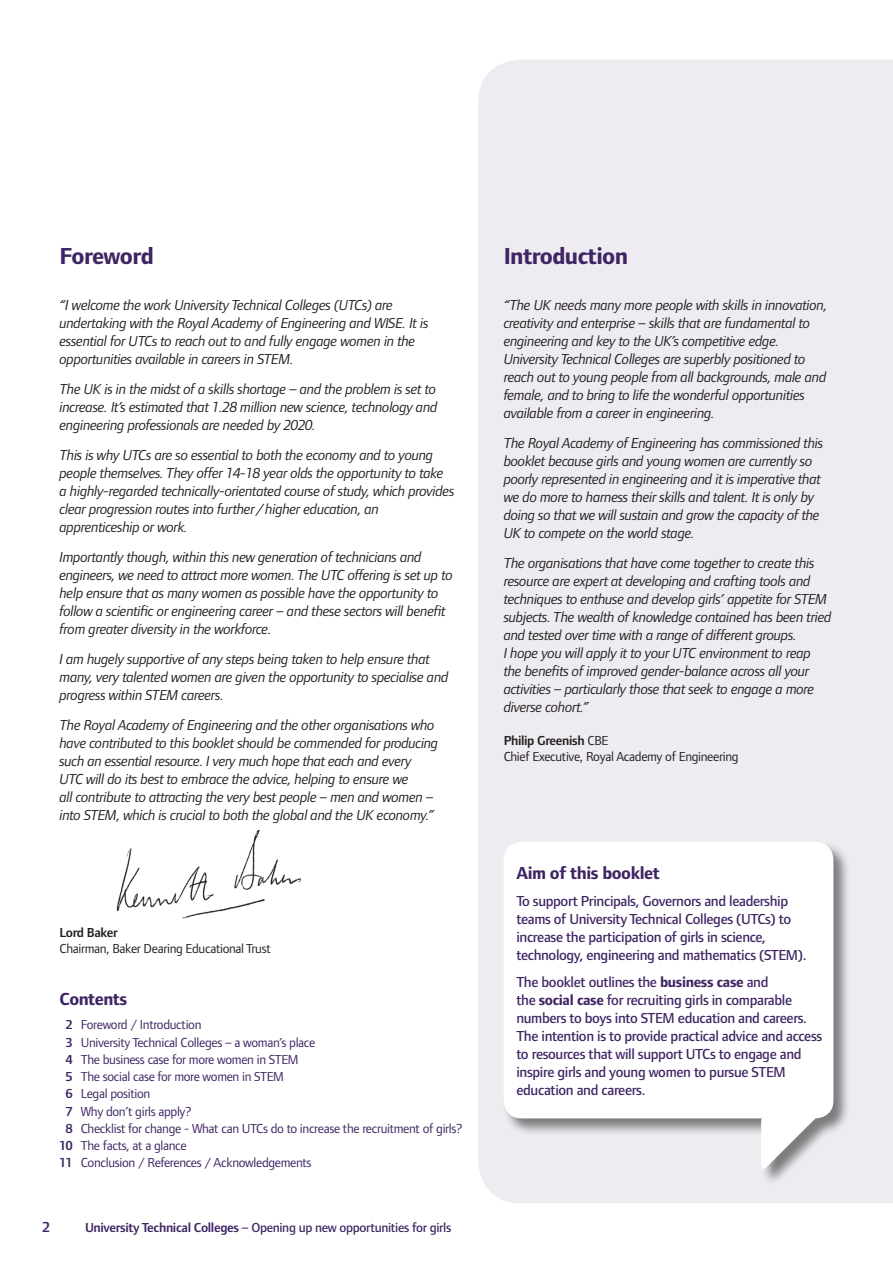
<style>
.page{position:relative;width:893px;height:1263px;background:#fff}
.page>*{position:absolute;margin:0;border:0;box-sizing:border-box;transform-origin:0 0}
.t1{font:700 24px "Foundry Form Sans";letter-spacing:-.025em;color:#3f2563}
.t2{font:700 18px "Foundry Form Sans";letter-spacing:-.025em;color:#3f2563}
.t3{font:italic 15px/18px "Foundry Form Sans";letter-spacing:-.025em;color:#231f20}
.t4{font:500 15px/18px "Foundry Form Sans";letter-spacing:-.025em;color:#3f2563}
.t5{font:600 15px "Foundry Form Sans";color:#3f2563}
.t6{font:13.5px "Foundry Form Sans";letter-spacing:-.025em;color:#3f2563}
.t7{font:13.5px/16.5px "Foundry Form Sans";letter-spacing:-.025em;color:#231f20}
.t8{font:500 13.5px "Foundry Form Sans";letter-spacing:-.025em;color:#3f2563}
.t9{font:600 13.5px "Foundry Form Sans";letter-spacing:-.025em;color:#231f20}
.s1{font-weight:600}
.s2{font-weight:700}
</style>
<div class="page">
<div style="left:478px;top:60px;width:415px;height:1143px;background:#eeecf1"></div>
<img style="left:116px;top:830px;width:184px;height:89px">
<div style="left:503px;top:841px;width:348px;height:344px;background:#231f20;opacity:.55"></div>
<svg style="left:504px;top:842px;width:329px;height:330px"></svg>
<h1 class="t1" style="left:60px;top:242px;width:96px">Foreword</h1>
<h1 class="t1" style="left:504px;top:242px;width:126px">Introduction</h1>
<p class="t3" style="left:60px;top:295px;width:371px">“I welcome the work University Technical Colleges (UTCs) are undertaking with the Royal Academy of Engineering and WISE. It is essential for UTCs to reach out to and fully engage women in the opportunities available in careers in STEM.</p>
<p class="t3" style="left:60px;top:379px;width:380px;text-align:justify">The UK is in the midst of a skills shortage – and the problem is set to increase. It’s estimated that 1.28 million new science, technology and engineering professionals are needed by 2020.</p>
<p class="t3" style="left:60px;top:445px;width:397px">This is why UTCs are so essential to both the economy and to young people themselves. They offer 14-18 year olds the opportunity to take a highly-regarded technically-orientated course of study, which provides clear progression routes into further / higher education, an apprenticeship or work.</p>
<p class="t3" style="left:60px;top:547px;width:395px">Importantly though, within this new generation of technicians and engineers, we need to attract more women. The UTC offering is set up to help ensure that as many women as possible have the opportunity to follow a scientific or engineering career – and these sectors will benefit from greater diversity in the workforce.</p>
<p class="t3" style="left:60px;top:649px;width:391px">I am hugely supportive of any steps being taken to help ensure that many, very talented women are given the opportunity to specialise and progress within STEM careers.</p>
<p class="t3" style="left:60px;top:715px;width:380px">The Royal Academy of Engineering and the other organisations who have contributed to this booklet should be commended for producing such an essential resource. I very much hope that each and every UTC will do its best to embrace the advice, helping to ensure we<br>all contribute to attracting the very best people – men and women – into STEM, which is crucial to both the global and the UK economy.”</p>
<p class="t9" style="left:60px;top:924px;width:60px">Lord Baker</p>
<p class="t7" style="left:60px;top:940px;width:213px">Chairman, Baker Dearing Educational Trust</p>
<p class="t2" style="left:60px;top:988px;width:69px">Contents</p>
<p class="t6" style="left:66px;top:1017px;width:137px"><span class="s1">2</span> Foreword / Introduction</p>
<p class="t6" style="left:66px;top:1034px;width:251px"><span class="s1">3</span> University Technical Colleges – a woman’s place</p>
<p class="t6" style="left:66px;top:1052px;width:234px"><span class="s1">4</span> The business case for more women in STEM</p>
<p class="t6" style="left:66px;top:1069px;width:220px"><span class="s1">5</span> The social case for more women in STEM</p>
<p class="t6" style="left:66px;top:1086px;width:86px"><span class="s1">6</span> Legal position</p>
<p class="t6" style="left:66px;top:1103px;width:127px"><span class="s1">7</span> Why don’t girls apply?</p>
<p class="t6" style="left:66px;top:1121px;width:398px"><span class="s1">8</span> Checklist for change - What can UTCs do to increase the recruitment of girls?</p>
<p class="t6" style="left:60px;top:1138px;width:129px"><span class="s1">10</span> The facts, at a glance</p>
<p class="t6" style="left:60px;top:1155px;width:254px"><span class="s1">11</span> Conclusion / References / Acknowledgements</p>
<p class="t5" style="left:43px;top:1219px;width:9px">2</p>
<p class="t8" style="left:85px;top:1220px;width:368px"><span class="s1">University Technical Colleges</span> – Opening up new opportunities for girls</p>
<p class="t3" style="left:504px;top:295px;width:325px">“The UK needs many more people with skills in innovation, creativity and enterprise – skills that are fundamental to engineering and key to the UK’s competitive edge.<br>University Technical Colleges are superbly positioned to reach out to young people from all backgrounds, male and female, and to bring to life the wonderful opportunities available from a career in engineering.</p>
<p class="t3" style="left:504px;top:433px;width:321px">The Royal Academy of Engineering has commissioned this booklet because girls and young women are currently so poorly represented in engineering and it is imperative that we do more to harness their skills and talent. It is only by doing so that we will sustain and grow the capacity of the UK to compete on the world stage.</p>
<p class="t3" style="left:504px;top:553px;width:329px">The organisations that have come together to create this resource are expert at developing and crafting tools and techniques to enthuse and develop girls’ appetite for STEM subjects. The wealth of knowledge contained has been tried and tested over time with a range of different groups.<br>I hope you will apply it to your UTC environment to reap the benefits of improved gender-balance across all your activities – particularly those that seek to engage a more diverse cohort.”</p>
<p class="t7" style="left:504px;top:732px;width:236px"><span class="s1">Philip Greenish</span> CBE<br>Chief Executive, Royal Academy of Engineering</p>
<p class="t2" style="left:516px;top:862px;width:145px">Aim of this booklet</p>
<p class="t4" style="left:516px;top:891px;width:291px">To support Principals, Governors and leadership teams of University Technical Colleges (UTCs) to increase the participation of girls in science, technology, engineering and mathematics (STEM).</p>
<p class="t4" style="left:516px;top:972px;width:307px">The booklet outlines the <span class="s2">business case</span> and<br>the <span class="s2">social case</span> for recruiting girls in comparable numbers to boys into STEM education and careers.<br>The intention is to provide practical advice and access to resources that will support UTCs to engage and inspire girls and young women to pursue STEM education and careers.</p>
</div>
